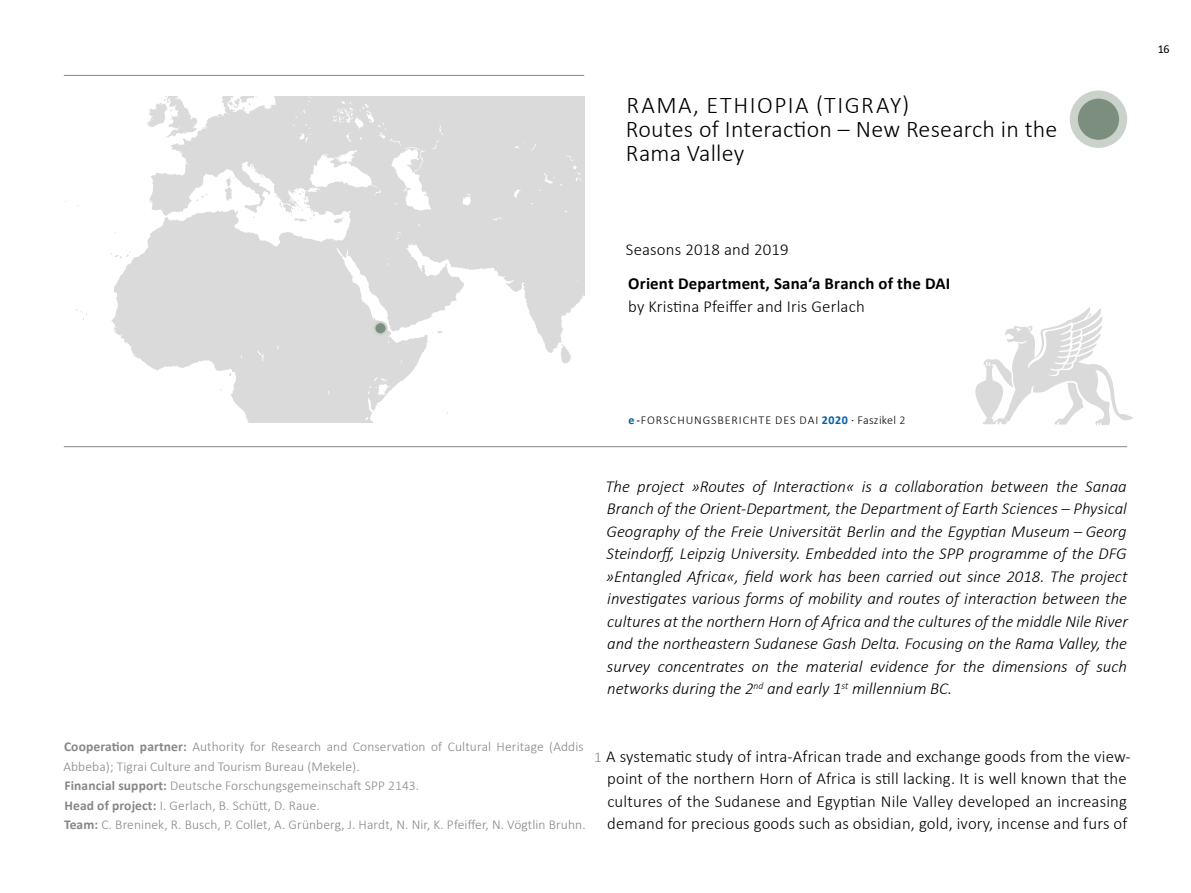
<style>
.page{position:relative;width:1191px;height:893px;background:#fff}
.page>*{position:absolute;margin:0;border:0;box-sizing:border-box;transform-origin:0 0}
.t1{font:300 24px/24px "Calibri";letter-spacing:.01em;color:#000}
.t2{font:italic 300 16.8px/22.5px "Calibri";color:#000;text-align:justify}
.t3{font:300 16.8px/22.5px "Calibri";letter-spacing:.01em;color:#000}
.t4{font:700 16.8px "Calibri";letter-spacing:.01em;color:#000}
.t5{font:300 15px "Calibri";color:#878787}
.t6{font:300 13.5px/19.5px "Calibri";letter-spacing:.01em;color:#878787}
.t7{font:300 12px "Calibri";letter-spacing:.075em;color:#000}
.t8{font:12px "Calibri";color:#000}
.s1{font-weight:700;color:#0061a1}
.s2{font-weight:400}
.s3{font-weight:700}
</style>
<div class="page">
<hr style="left:64px;top:75px;width:520px;height:1px;background:#878787">
<hr style="left:64px;top:446px;width:1063px;height:1px;background:#878787">
<svg style="left:975px;top:307px;width:158px;height:118px"></svg>
<svg style="left:1073px;top:95px;width:50px;height:49px;fill:#7c8f7e"></svg>
<div style="left:1069px;top:91px;width:58px;height:57px;border:8px solid #cbd2cb;border-radius:50%"></div>
<svg style="left:65px;top:97px;width:519px;height:326px;fill:#dadada"></svg>
<div style="left:374px;top:322px;width:13px;height:12px;background:#7c8f7e;border-radius:50%"></div>
<div style="left:373px;top:321px;width:15px;height:14px;border:2px solid #cbd2cb;border-radius:50%"></div>
<h1 class="t1" style="left:626px;top:93px;width:433px">RAMA, ETHIOPIA (TIGRAY)<br>Routes of Interaction – New Research in the<br>Rama Valley</h1>
<p class="t3" style="left:626px;top:238px;width:164px">Seasons 2018 and 2019</p>
<p class="t4" style="left:628px;top:272px;width:324px">Orient Department, Sana‘a Branch of the DAI</p>
<p class="t3" style="left:628px;top:295px;width:238px">by Kristina Pfeiffer and Iris Gerlach</p>
<p class="t8" style="left:1157px;top:41px;width:14px">16</p>
<p class="t7" style="left:628px;top:413px;width:279px"><span class="s1">e</span><span class="s2">-</span>FORSCHUNGSBERICHTE DES DAI <span class="s1">2020</span> <span class="s2">·</span> Faszikel 2</p>
<p class="t2" style="left:605px;top:475px;width:524px">The project »Routes of Interaction« is a collaboration between the Sanaa Branch of the Orient-Department, the Department of Earth Sciences – Physical Geography of the Freie Universität Berlin and the Egyptian Museum – Georg Steindorff, Leipzig University. Embedded into the SPP programme of the DFG »Entangled Africa«, field work has been carried out since 2018. The project investigates various forms of mobility and routes of interaction between the cultures at the northern Horn of Africa and the cultures of the middle Nile River and the northeastern Sudanese Gash Delta. Focusing on the Rama Valley, the survey concentrates on the material evidence for the dimensions of such networks during the 2<sup>nd</sup> and early 1<sup>st</sup> millennium BC.</p>
<p class="t6" style="left:63px;top:737px;width:524px"><span class="s3">Cooperation partner:</span> Authority for Research and Conservation of Cultural Heritage (Addis Abbeba); Tigrai Culture and Tourism Bureau (Mekele).<br><span class="s3">Financial support:</span> Deutsche Forschungsgemeinschaft SPP 2143.<br><span class="s3">Head of project:</span> I. Gerlach, B. Schütt, D. Raue.<br><span class="s3">Team:</span> C. Breninek, R. Busch, P. Collet, A. Grünberg, J. Hardt, N. Nir, K. Pfeiffer, N. Vögtlin Bruhn.</p>
<p class="t3" style="left:606px;top:745px;width:526px">A systematic study of intra-African trade and exchange goods from the view&shy;point of the northern Horn of Africa is still lacking. It is well known that the cultures of the Sudanese and Egyptian Nile Valley developed an increasing demand for precious goods such as obsidian, gold, ivory, incense and furs of</p>
<p class="t5" style="left:594px;top:748px;width:9px">1</p>
</div>
